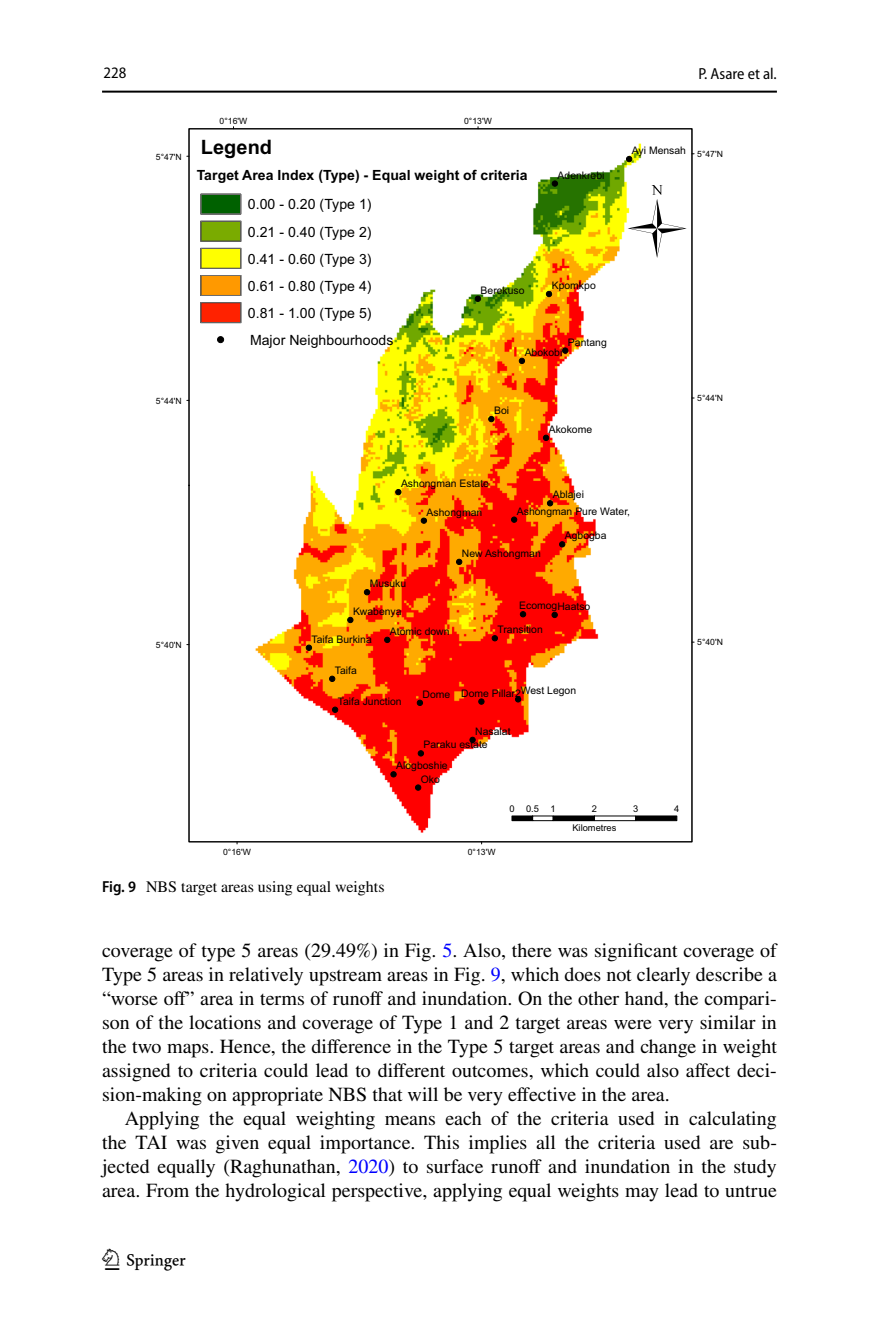
<style>
.page{position:relative;width:879px;height:1333px;background:#fff}
.page>*{position:absolute;margin:0;border:0;box-sizing:border-box;transform-origin:0 0}
.t1{font:30px "Springnew Regular 4";color:#000}
.t2{font:20px/24px "STIX";color:#000;text-align:justify}
.t3{font:20px "Arial Bold MT4";letter-spacing:.005em;color:#000}
.t4{font:16px "STIX";color:#000}
.t5{font:semi-condensed 16px "Myriad Pro";color:#000}
.t6{font:14.2px/27px "Arial MT5";letter-spacing:.005em;color:#000}
.t7{font:14px "Arial Bold MT4";letter-spacing:.005em;color:#000}
.t8{font:10.4px "Arial MT5";color:#000}
.t9{font:9.4px "Arial MT5";color:#000}
.t10{font:8.6px "Arial MT5";color:#000}
.s1{font-family:"Myriad Pro";font-weight:600;font-stretch:semi-condensed}
.s2{color:#00f}
</style>
<div class="page">
<hr style="left:102px;top:91px;width:675px;height:2px;background:#000">
<svg style="left:188px;top:128px;width:505px;height:714px"></svg>
<svg style="left:200px;top:193px;width:41px;height:22px"></svg>
<div style="left:200px;top:221px;width:41px;height:20px;background:#7aab00"></div>
<div style="left:200px;top:221px;width:41px;height:20px;border:1px solid #6e6e6e"></div>
<div style="left:200px;top:248px;width:41px;height:21px;background:#ff0"></div>
<div style="left:200px;top:248px;width:41px;height:21px;border:1px solid #6e6e6e"></div>
<div style="left:200px;top:275px;width:41px;height:21px;background:#f90"></div>
<div style="left:200px;top:275px;width:41px;height:21px;border:1px solid #6e6e6e"></div>
<div style="left:200px;top:302px;width:41px;height:21px;background:#f20"></div>
<div style="left:200px;top:302px;width:41px;height:21px;border:1px solid #6e6e6e"></div>
<div style="left:217px;top:336px;width:7px;height:6px;background:#000;border-radius:50%"></div>
<div style="left:217px;top:336px;width:7px;height:7px;border:1px solid #000;border-radius:50%"></div>
<hr style="left:512px;top:816px;width:20px;height:4px;background:#000">
<div style="left:512px;top:815px;width:21px;height:6px;border:1px solid #000"></div>
<div style="left:532px;top:815px;width:21px;height:6px;border:1px solid #000"></div>
<hr style="left:553px;top:816px;width:41px;height:4px;background:#000">
<div style="left:553px;top:815px;width:42px;height:6px;border:1px solid #000"></div>
<div style="left:594px;top:815px;width:42px;height:6px;border:1px solid #000"></div>
<svg style="left:635px;top:815px;width:42px;height:6px"></svg>
<svg style="left:627px;top:185px;width:59px;height:73px"></svg>
<p class="t5" style="left:103px;top:64px;width:24px">228</p>
<p class="t5" style="left:698px;top:65px;width:80px">P. Asare et al.</p>
<p class="t10" style="left:220px;top:115px;width:29px">0°16'W</p>
<p class="t10" style="left:464px;top:115px;width:29px">0°13'W</p>
<p class="t3" style="left:201px;top:133px;width:73px">Legend</p>
<p class="t7" style="left:197px;top:165px;width:332px">Target Area Index (Type) - Equal weight of criteria</p>
<p class="t6" style="left:248px;top:191px;width:147px">0.00 - 0.20 (Type 1)<br>0.21 - 0.40 (Type 2)<br>0.41 - 0.60 (Type 3)<br>0.61 - 0.80 (Type 4)<br>0.81 - 1.00 (Type 5)<br>Major Neighbourhoods</p>
<p class="t8" style="left:632px;top:143px;width:56px">Ayi Mensah</p>
<p class="t10" style="left:156px;top:150px;width:27px">5°47'N</p>
<p class="t10" style="left:697px;top:148px;width:27px">5°47'N</p>
<p class="t8" style="left:557px;top:168px;width:48px">Adenkrebi</p>
<p class="t8" style="left:552px;top:278px;width:46px">Kpomkpo</p>
<p class="t8" style="left:480px;top:283px;width:45px">Berekuso</p>
<p class="t8" style="left:568px;top:335px;width:40px">Pantang</p>
<p class="t8" style="left:525px;top:345px;width:39px">Abokobi</p>
<p class="t10" style="left:156px;top:395px;width:27px">5°44'N</p>
<p class="t10" style="left:697px;top:392px;width:27px">5°44'N</p>
<p class="t8" style="left:494px;top:403px;width:17px">Boi</p>
<p class="t8" style="left:549px;top:422px;width:45px">Akokome</p>
<p class="t8" style="left:401px;top:476px;width:90px">Ashongman Estate</p>
<p class="t8" style="left:426px;top:505px;width:57px">Ashongman</p>
<p class="t8" style="left:553px;top:487px;width:33px">Ablajei</p>
<p class="t8" style="left:517px;top:504px;width:115px">Ashongman Pure Water,</p>
<p class="t8" style="left:565px;top:528px;width:43px">Agbogba</p>
<p class="t8" style="left:370px;top:576px;width:38px">Musuku</p>
<p class="t8" style="left:353px;top:604px;width:50px">Kwabenya</p>
<p class="t8" style="left:462px;top:546px;width:80px">New Ashongman</p>
<p class="t8" style="left:519px;top:599px;width:73px">EcomogHaatso</p>
<p class="t8" style="left:390px;top:624px;width:61px">Atomic down</p>
<p class="t8" style="left:497px;top:622px;width:47px">Transition</p>
<p class="t8" style="left:311px;top:632px;width:62px">Taifa Burkina</p>
<p class="t10" style="left:156px;top:639px;width:27px">5°40'N</p>
<p class="t10" style="left:697px;top:636px;width:27px">5°40'N</p>
<p class="t8" style="left:335px;top:663px;width:23px">Taifa</p>
<p class="t8" style="left:338px;top:694px;width:65px">Taifa Junction</p>
<p class="t8" style="left:423px;top:687px;width:29px">Dome</p>
<p class="t8" style="left:521px;top:683px;width:57px">West Legon</p>
<p class="t8" style="left:461px;top:686px;width:61px">Dome Pillar2</p>
<p class="t8" style="left:475px;top:724px;width:37px">Nasalat</p>
<p class="t8" style="left:423px;top:737px;width:66px">Paraku estate</p>
<p class="t8" style="left:396px;top:758px;width:53px">Alogboshie</p>
<p class="t10" style="left:223px;top:845px;width:29px">0°16'W</p>
<p class="t4" style="left:102px;top:876px;width:284px"><span class="s1">Fig. 9</span> NBS target areas using equal weights</p>
<p class="t8" style="left:421px;top:771px;width:21px">Oko</p>
<p class="t10" style="left:468px;top:845px;width:29px">0°13'W</p>
<p class="t9" style="left:509px;top:802px;width:7px">0</p>
<p class="t9" style="left:550px;top:802px;width:7px">1</p>
<p class="t9" style="left:592px;top:802px;width:7px">2</p>
<p class="t9" style="left:633px;top:802px;width:7px">3</p>
<p class="t9" style="left:526px;top:802px;width:14px">0.5</p>
<p class="t9" style="left:674px;top:802px;width:7px">4</p>
<p class="t9" style="left:572px;top:821px;width:46px">Kilometres</p>
<p class="t2" style="left:102px;top:939px;width:676px">coverage of type 5 areas (29.49%) in Fig. <span class="s2">5</span>. Also, there was significant coverage of Type 5 areas in relatively upstream areas in Fig. <span class="s2">9</span>, which does not clearly describe a “worse off” area in terms of runoff and inundation. On the other hand, the compari&shy;son of the locations and coverage of Type 1 and 2 target areas were very similar in the two maps. Hence, the difference in the Type 5 target areas and change in weight assigned to criteria could lead to different outcomes, which could also affect deci&shy;sion-making on appropriate NBS that will be very effective in the area.</p>
<p class="t2" style="left:102px;top:1107px;width:676px;text-indent:23px">Applying the equal weighting means each of the criteria used in calculating the TAI was given equal importance. This implies all the criteria used are sub&shy;jected equally (Raghunathan, <span class="s2">2020</span>) to surface runoff and inundation in the study area. From the hydrological perspective, applying equal weights may lead to untrue</p>
<h1 class="t1" style="left:105px;top:1248px;width:83px">1 3</h1>
</div>
